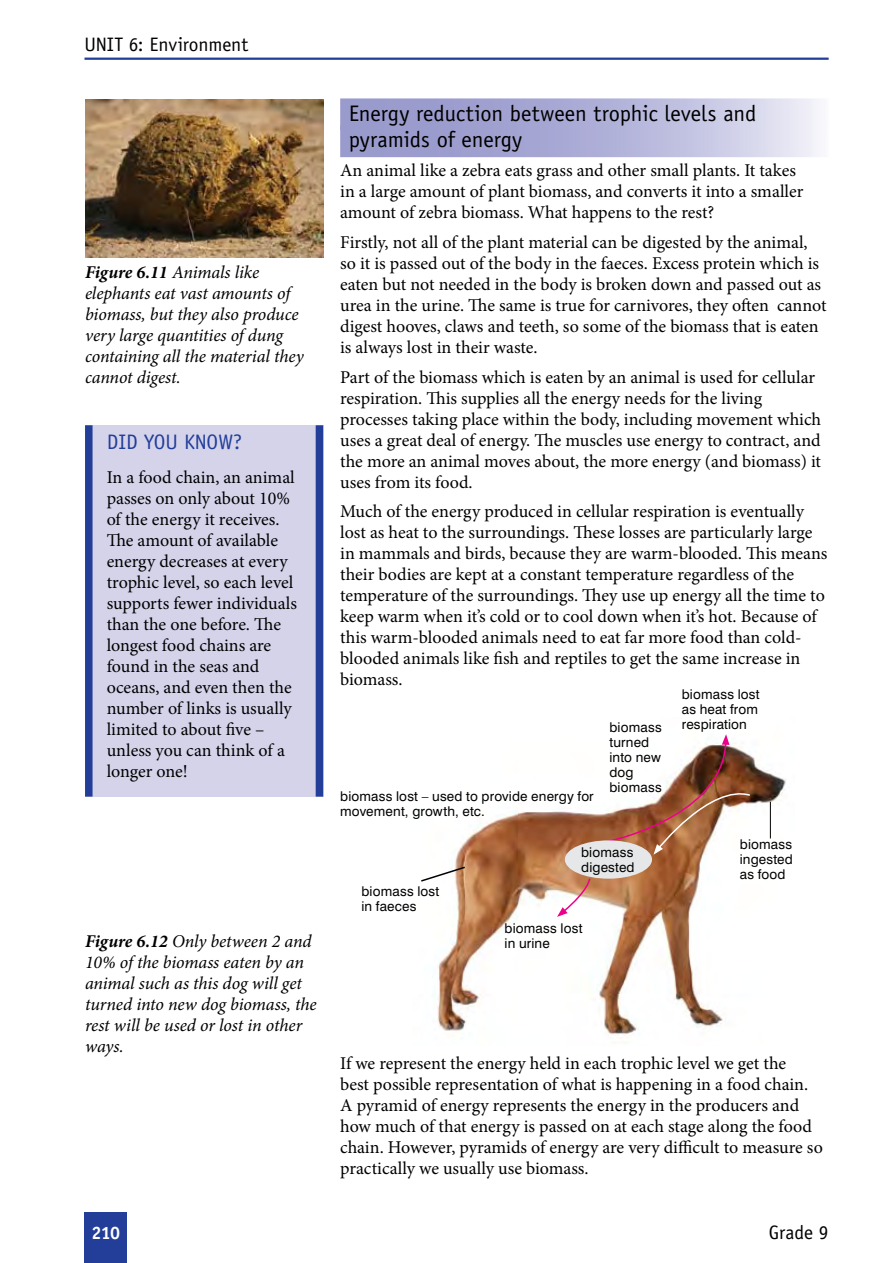
<style>
.page{position:relative;width:893px;height:1263px;background:#fff}
.page>*{position:absolute;margin:0;border:0;box-sizing:border-box;transform-origin:0 0}
.t1{font:22.5px/25.5px "Officina Sans Std";letter-spacing:-.005em;color:#000}
.t2{font:21px "Officina Sans Std";color:#233e99}
.t3{font:19.5px "Officina Sans Std";letter-spacing:-.005em;color:#000}
.t4{font:18px/21px "Minion Pro";letter-spacing:-.005em;color:#000}
.t5{font:italic 18px/21px "Minion Pro";letter-spacing:-.01em;color:#000}
.t6{font:700 18px "Officina Sans Std";color:#fff}
.t7{font:13.5px/15px "Swiss 721 BT";letter-spacing:.01em;color:#000}
.s1{font-weight:700}
</style>
<div class="page">
<div style="left:84px;top:1212px;width:43px;height:51px;background:#233e99"></div>
<hr style="left:84px;top:58px;width:745px;height:2px;background:#233e99">
<img style="left:433px;top:756px;width:353px;height:280px">
<hr style="left:770px;top:802px;width:1px;height:36px;background:#000">
<svg style="left:421px;top:865px;width:46px;height:18px"></svg>
<svg style="left:598px;top:734px;width:154px;height:121px"></svg>
<svg style="left:557px;top:877px;width:34px;height:40px"></svg>
<div style="left:565px;top:840px;width:87px;height:39px;background:#e6e7e8;border-radius:50%"></div>
<svg style="left:340px;top:98px;width:478px;height:28px;background:#b5b5da"></svg>
<svg style="left:340px;top:126px;width:478px;height:31px;background:#b4b4da"></svg>
<img style="left:85px;top:99px;width:238px;height:159px">
<div style="left:85px;top:425px;width:238px;height:372px;background:#d4d3ea"></div>
<div style="left:85px;top:425px;width:8px;height:372px;background:#233e99"></div>
<div style="left:316px;top:425px;width:7px;height:372px;background:#233e99"></div>
<p class="t3" style="left:84px;top:33px;width:165px">UNIT 6: Environment</p>
<p class="t5" style="left:85px;top:262px;width:220px"><span class="s1">Figure 6.11</span> Animals like elephants eat vast amounts of biomass, but they also produce very large quantities of dung containing all the material they cannot digest.</p>
<p class="t2" style="left:107px;top:429px;width:23px">Didyouknow</p>
<p class="t2" style="left:233px;top:429px;width:10px">?</p>
<p class="t4" style="left:107px;top:466px;width:192px">In a food chain, an animal passes on only about 10% of the energy it receives.<br>The amount of available energy decreases at every trophic level, so each level supports fewer individuals than the one before. The longest food chains are found in the seas and oceans, and even then the number of links is usually limited to about five – unless you can think of a longer one!</p>
<p class="t5" style="left:85px;top:930px;width:233px"><span class="s1">Figure 6.12</span> Only between 2 and<br>10% of the biomass eaten by an animal such as this dog will get turned into new dog biomass, the rest will be used or lost in other ways.</p>
<p class="t1" style="left:349px;top:101px;width:409px">Energy reduction between trophic levels and pyramids of energy</p>
<p class="t4" style="left:340px;top:160px;width:465px">An animal like a zebra eats grass and other small plants. It takes in a large amount of plant biomass, and converts it into a smaller amount of zebra biomass. What happens to the rest?</p>
<p class="t4" style="left:340px;top:232px;width:488px">Firstly, not all of the plant material can be digested by the animal, so it is passed out of the body in the faeces. Excess protein which is eaten but not needed in the body is broken down and passed out as urea in the urine. The same is true for carnivores, they often cannot digest hooves, claws and teeth, so some of the biomass that is eaten is always lost in their waste.</p>
<p class="t4" style="left:340px;top:366px;width:483px">Part of the biomass which is eaten by an animal is used for cellular respiration. This supplies all the energy needs for the living processes taking place within the body, including movement which uses a great deal of energy. The muscles use energy to contract, and the more an animal moves about, the more energy (and biomass) it uses from its food.</p>
<p class="t4" style="left:340px;top:501px;width:489px">Much of the energy produced in cellular respiration is eventually lost as heat to the surroundings. These losses are particularly large in mammals and birds, because they are warm-blooded. This means their bodies are kept at a constant temperature regardless of the temperature of the surroundings. They use up energy all the time to keep warm when it’s cold or to cool down when it’s hot. Because of this warm-blooded animals need to eat far more food than cold&shy;blooded animals like fish and reptiles to get the same increase in biomass.</p>
<p class="t7" style="left:340px;top:788px;width:255px">biomass lost – used to provide energy for movement, growth, etc.</p>
<p class="t7" style="left:609px;top:719px;width:54px">biomass turned into new dog biomass</p>
<p class="t7" style="left:361px;top:884px;width:79px">biomass lost in faeces</p>
<p class="t7" style="left:581px;top:845px;width:55px">biomass digested</p>
<p class="t7" style="left:505px;top:920px;width:79px">biomass lost in urine</p>
<p class="t7" style="left:682px;top:686px;width:79px;text-align:justify">biomass lost as heat from respiration</p>
<p class="t7" style="left:740px;top:837px;width:55px;text-align:justify">biomass ingested as food</p>
<p class="t4" style="left:340px;top:1052px;width:484px">If we represent the energy held in each trophic level we get the<br>best possible representation of what is happening in a food chain.<br>A pyramid of energy represents the energy in the producers and how much of that energy is passed on at each stage along the food chain. However, pyramids of energy are very difficult to measure so practically we usually use biomass.</p>
<p class="t6" style="left:91px;top:1222px;width:30px">210</p>
<p class="t3" style="left:769px;top:1221px;width:61px">Grade 9</p>
</div>
